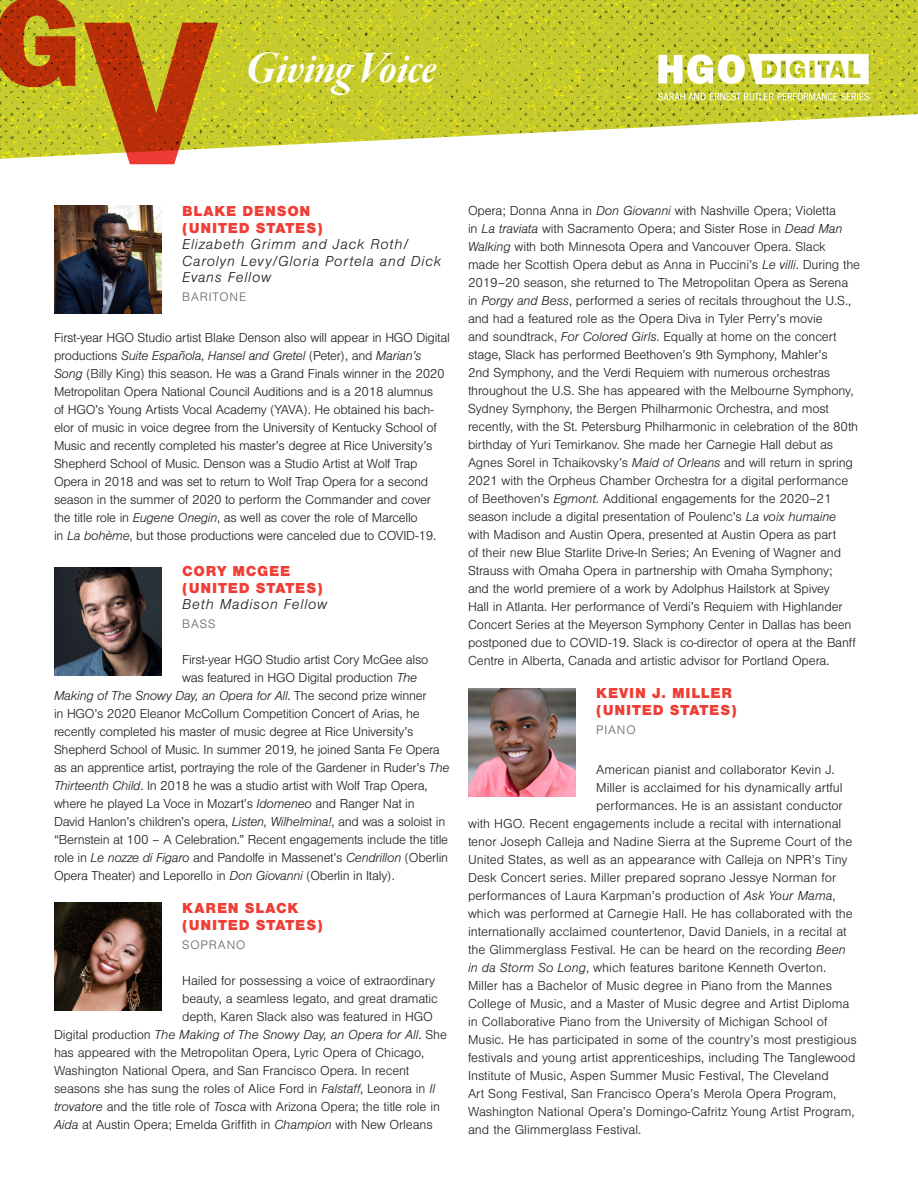
<style>
.page{position:relative;width:918px;height:1188px;background:#fff}
.page>*{position:absolute;margin:0;border:0;box-sizing:border-box;transform-origin:0 0}
.t1{font:48px "Garamond Premr Pro Bd It Disp";letter-spacing:-.01em;color:#fff}
.SUBHEADERS_2{font:italic 300 15px/16.5px "Nimbus San";letter-spacing:.05em;color:#231f20}
.SUBHEADERS_2-2{font:900 15px "Nimbus San";letter-spacing:.05em;color:#ef3e36}
.body{font:900 15px "Nimbus San";letter-spacing:.05em;color:#ef3e36}
.SUBHEADERS_2-3{font:300 13.5px/18px "Nimbus San";letter-spacing:-.01em;color:#231f20}
.body-2{font:300 13.5px "Nimbus San";color:#231f20}
.body-3{font:300 13.5px/18px "Nimbus San";letter-spacing:-.02em;color:#231f20}
.SUBHEADERS_2-4{font:italic 300 13.5px "Nimbus San";letter-spacing:-.015em;color:#231f20}
.SUBHEADERS_2-5{font:300 12.75px "Nimbus San";letter-spacing:.065em;color:#636366}
.s1{font-style:italic}
.s2{font-style:normal}
</style>
<div class="page">
<img style="left:0;top:0;width:918px;height:159px">
<svg style="left:84px;top:23px;width:134px;height:141px;background:#c37925"></svg>
<svg style="left:0;top:0;width:75px;height:87px;background:#b95510"></svg>
<img style="left:634px;top:47px;width:259px;height:72px">
<img style="left:54px;top:567px;width:108px;height:108px">
<img style="left:54px;top:903px;width:108px;height:108px">
<img style="left:468px;top:688px;width:108px;height:108px">
<img style="left:54px;top:206px;width:108px;height:108px">
<h1 class="t1" style="left:245px;top:42px;width:192px">Giving Voice</h1>
<p class="body" style="left:182px;top:202px;width:130px">BLAKE DENSON</p>
<p class="SUBHEADERS_2-2" style="left:182px;top:219px;width:142px">(UNITED STATES)</p>
<p class="SUBHEADERS_2" style="left:182px;top:236px;width:260px">Elizabeth Grimm and Jack Roth/<br>Carolyn Levy/Gloria Portela and Dick<br>Evans Fellow</p>
<p class="SUBHEADERS_2-5" style="left:182px;top:290px;width:66px">BARITONE</p>
<p class="body-3" style="left:54px;top:329px;width:398px">First-year HGO Studio artist Blake Denson also will appear in HGO Digital productions <span class="s1">Suite Española</span>, <span class="s1">Hansel and Gretel</span> (Peter), and <span class="s1">Marian’s Song</span> (Billy King) this season. He was a Grand Finals winner in the 2020<br>Metropolitan Opera National Council Auditions and is a 2018 alumnus<br>of HGO’s Young Artists Vocal Academy (YAVA). He obtained his bach&shy;elor of music in voice degree from the University of Kentucky School of Music and recently completed his master’s degree at Rice University’s Shepherd School of Music. Denson was a Studio Artist at Wolf Trap Opera in 2018 and was set to return to Wolf Trap Opera for a second season in the summer of 2020 to perform the Commander and cover the title role in <span class="s1">Eugene Onegin</span>, as well as cover the role of Marcello<br>in <span class="s1">La bohème</span>, but those productions were canceled due to COVID-19.</p>
<p class="body" style="left:182px;top:562px;width:110px">CORY MCGEE</p>
<p class="SUBHEADERS_2-2" style="left:182px;top:579px;width:142px">(UNITED STATES)</p>
<p class="SUBHEADERS_2" style="left:182px;top:596px;width:146px">Beth Madison Fellow</p>
<p class="SUBHEADERS_2-5" style="left:182px;top:617px;width:35px">BASS</p>
<p class="SUBHEADERS_2-3" style="left:182px;top:651px;width:248px">First-year HGO Studio artist Cory McGee also</p>
<p class="SUBHEADERS_2-3" style="left:182px;top:669px;width:237px">was featured in HGO Digital production <span class="s1">The</span></p>
<p class="SUBHEADERS_2-4" style="left:54px;top:688px;width:374px">Making of The Snowy Day, an Opera for All<span class="s2">. The second prize winner</span></p>
<p class="SUBHEADERS_2-3" style="left:54px;top:705px;width:367px">in HGO’s 2020 Eleanor McCollum Competition Concert of Arias, he</p>
<p class="SUBHEADERS_2-3" style="left:54px;top:723px;width:361px">recently completed his master of music degree at Rice University’s</p>
<p class="SUBHEADERS_2-3" style="left:54px;top:741px;width:387px">Shepherd School of Music. In summer 2019, he joined Santa Fe Opera</p>
<p class="SUBHEADERS_2-3" style="left:54px;top:759px;width:397px">as an apprentice artist, portraying the role of the Gardener in Ruder’s <span class="s1">The</span></p>
<p class="SUBHEADERS_2-3" style="left:54px;top:777px;width:375px"><span class="s1">Thirteenth Child</span>. In 2018 he was a studio artist with Wolf Trap Opera,</p>
<p class="SUBHEADERS_2-3" style="left:54px;top:795px;width:362px">where he played La Voce in Mozart’s <span class="s1">Idomeneo</span> and Ranger Nat in</p>
<p class="SUBHEADERS_2-3" style="left:54px;top:813px;width:393px">David Hanlon’s children’s opera, <span class="s1">Listen, Wilhelmina!</span>, and was a soloist in</p>
<p class="SUBHEADERS_2-3" style="left:54px;top:831px;width:396px">“Bernstein at 100 – A Celebration.” Recent engagements include the title</p>
<p class="SUBHEADERS_2-3" style="left:54px;top:849px;width:396px">role in <span class="s1">Le nozze di Figaro</span> and Pandolfe in Massenet’s <span class="s1">Cendrillon</span> (Oberlin</p>
<p class="SUBHEADERS_2-3" style="left:54px;top:867px;width:342px">Opera Theater) and Leporello in <span class="s1">Don Giovanni</span> (Oberlin in Italy).</p>
<p class="SUBHEADERS_2-2" style="left:182px;top:900px;width:118px">KAREN SLACK</p>
<p class="SUBHEADERS_2-2" style="left:182px;top:916px;width:142px">(UNITED STATES)</p>
<p class="SUBHEADERS_2-5" style="left:182px;top:938px;width:65px">SOPRANO</p>
<p class="SUBHEADERS_2-3" style="left:182px;top:972px;width:254px">Hailed for possessing a voice of extraordinary</p>
<p class="SUBHEADERS_2-3" style="left:182px;top:990px;width:257px">beauty, a seamless legato, and great dramatic</p>
<p class="SUBHEADERS_2-3" style="left:182px;top:1008px;width:252px">depth, Karen Slack also was featured in HGO</p>
<p class="SUBHEADERS_2-4" style="left:54px;top:1027px;width:394px"><span class="s2">Digital production</span> The Making of The Snowy Day, an Opera for All<span class="s2">. She</span></p>
<p class="SUBHEADERS_2-3" style="left:54px;top:1044px;width:372px">has appeared with the Metropolitan Opera, Lyric Opera of Chicago,</p>
<p class="SUBHEADERS_2-3" style="left:54px;top:1062px;width:357px">Washington National Opera, and San Francisco Opera. In recent</p>
<p class="SUBHEADERS_2-3" style="left:54px;top:1080px;width:383px">seasons she has sung the roles of Alice Ford in <span class="s1">Falstaff</span>, Leonora in <span class="s1">Il</span></p>
<p class="SUBHEADERS_2-3" style="left:54px;top:1098px;width:387px"><span class="s1">trovatore</span> and the title role of <span class="s1">Tosca</span> with Arizona Opera; the title role in</p>
<p class="SUBHEADERS_2-3" style="left:54px;top:1116px;width:380px"><span class="s1">Aida</span> at Austin Opera; Emelda Griffith in <span class="s1">Champion</span> with New Orleans</p>
<p class="SUBHEADERS_2-3" style="left:468px;top:202px;width:394px">Opera; Donna Anna in <span class="s1">Don Giovanni</span> with Nashville Opera; Violetta<br>in <span class="s1">La traviata</span> with Sacramento Opera; and Sister Rose in <span class="s1">Dead Man Walking</span> with both Minnesota Opera and Vancouver Opera. Slack made her Scottish Opera debut as Anna in Puccini’s <span class="s1">Le villi</span>. During the 2019–20 season, she returned to The Metropolitan Opera as Serena in <span class="s1">Porgy and Bess</span>, performed a series of recitals throughout the U.S., and had a featured role as the Opera Diva in Tyler Perry’s movie<br>and soundtrack, <span class="s1">For Colored Girls</span>. Equally at home on the concert stage, Slack has performed Beethoven’s 9th Symphony, Mahler’s<br>2nd Symphony, and the Verdi Requiem with numerous orchestras throughout the U.S. She has appeared with the Melbourne Symphony, Sydney Symphony, the Bergen Philharmonic Orchestra, and most recently, with the St. Petersburg Philharmonic in celebration of the 80th birthday of Yuri Temirkanov. She made her Carnegie Hall debut as Agnes Sorel in Tchaikovsky’s <span class="s1">Maid of Orleans</span> and will return in spring 2021 with the Orpheus Chamber Orchestra for a digital performance of Beethoven’s <span class="s1">Egmont</span>. Additional engagements for the 2020–21 season include a digital presentation of Poulenc’s <span class="s1">La voix humaine </span>with Madison and Austin Opera, presented at Austin Opera as part<br>of their new Blue Starlite Drive-In Series; An Evening of Wagner and Strauss with Omaha Opera in partnership with Omaha Symphony;<br>and the world premiere of a work by Adolphus Hailstork at Spivey<br>Hall in Atlanta. Her performance of Verdi’s Requiem with Highlander Concert Series at the Meyerson Symphony Center in Dallas has been postponed due to COVID-19. Slack is co-director of opera at the Banff Centre in Alberta, Canada and artistic advisor for Portland Opera.</p>
<p class="SUBHEADERS_2-2" style="left:596px;top:685px;width:137px">KEVIN J. MILLER</p>
<p class="SUBHEADERS_2-2" style="left:596px;top:701px;width:142px">(UNITED STATES)</p>
<p class="SUBHEADERS_2-5" style="left:596px;top:723px;width:41px">PIANO</p>
<p class="body-2" style="left:596px;top:762px;width:240px">American pianist and collaborator Kevin J.</p>
<p class="body-2" style="left:596px;top:780px;width:248px">Miller is acclaimed for his dynamically artful</p>
<p class="body-2" style="left:596px;top:798px;width:248px">performances. He is an assistant conductor</p>
<p class="body-2" style="left:468px;top:816px;width:375px">with HGO. Recent engagements include a recital with international</p>
<p class="body-2" style="left:468px;top:834px;width:386px">tenor Joseph Calleja and Nadine Sierra at the Supreme Court of the</p>
<p class="body-2" style="left:468px;top:852px;width:381px">United States, as well as an appearance with Calleja on NPR’s Tiny</p>
<p class="body-2" style="left:468px;top:870px;width:370px">Desk Concert series. Miller prepared soprano Jessye Norman for</p>
<p class="body-2" style="left:468px;top:888px;width:369px">performances of Laura Karpman’s production of <span class="s1">Ask Your Mama</span>,</p>
<p class="body-2" style="left:468px;top:906px;width:386px">which was performed at Carnegie Hall. He has collaborated with the</p>
<p class="body-2" style="left:468px;top:924px;width:380px">internationally acclaimed countertenor, David Daniels, in a recital at</p>
<p class="body-2" style="left:468px;top:942px;width:379px">the Glimmerglass Festival. He can be heard on the recording <span class="s1">Been</span></p>
<p class="body-2" style="left:468px;top:960px;width:360px"><span class="s1">in da Storm So Long</span>, which features baritone Kenneth Overton.</p>
<p class="body-2" style="left:468px;top:978px;width:366px">Miller has a Bachelor of Music degree in Piano from the Mannes</p>
<p class="body-2" style="left:468px;top:996px;width:383px">College of Music, and a Master of Music degree and Artist Diploma</p>
<p class="body-2" style="left:468px;top:1014px;width:361px">in Collaborative Piano from the University of Michigan School of</p>
<p class="body-2" style="left:468px;top:1032px;width:390px">Music. He has participated in some of the country’s most prestigious</p>
<p class="body-2" style="left:468px;top:1050px;width:389px">festivals and young artist apprenticeships, including The Tanglewood</p>
<p class="body-2" style="left:468px;top:1068px;width:362px">Institute of Music, Aspen Summer Music Festival, The Cleveland</p>
<p class="body-2" style="left:468px;top:1086px;width:370px">Art Song Festival, San Francisco Opera’s Merola Opera Program,</p>
<p class="body-2" style="left:468px;top:1104px;width:388px">Washington National Opera’s Domingo-Cafritz Young Artist Program,</p>
<p class="body-2" style="left:468px;top:1122px;width:175px">and the Glimmerglass Festival.</p>
</div>
